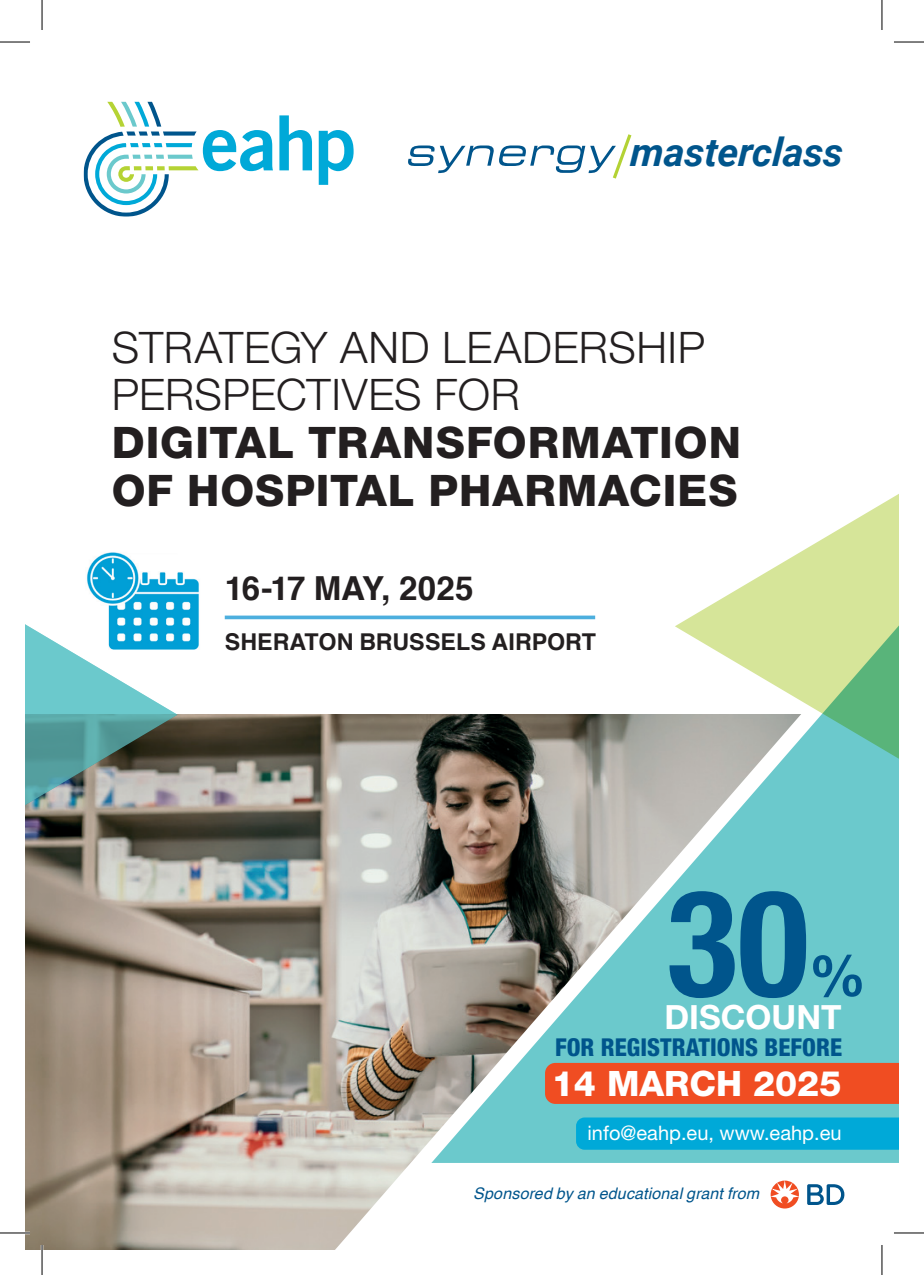
<style>
.page{position:relative;width:924px;height:1275px;background:#fff}
.page>*{position:absolute;margin:0;border:0;box-sizing:border-box;transform-origin:0 0}
.t1{font:700 condensed 148px "Helvetica Neue LT Std";color:#00558c}
.t2{font:700 57.2px "Helvetica Neue LT Std";color:#00558c}
.t3{font:800 43.6px/47.6px "Helvetica Neue LT Std";letter-spacing:.025em;color:#231f20}
.t4{font:300 43.6px/47.6px "Helvetica Neue LT Std";letter-spacing:.01em;color:#231f20}
.t5{font:italic 700 39.4px "Roboto";color:#00558c}
.t6{font:800 35px "Helvetica Neue LT Std";color:#fff}
.t7{font:700 33.4px "Helvetica Neue LT Std";color:#fff}
.t8{font:700 33.2px "Helvetica";color:#231f20}
.t9{font:800 condensed 24.6px "Helvetica Neue LT Std";color:#00558c}
.t10{font:700 23.2px "Helvetica";color:#231f20}
.t11{font:20px "Helvetica Neue LT Std";color:#fff}
.t12{font:italic 16px "Helvetica";letter-spacing:.01em;color:#00558c}
</style>
<div class="page">
<img style="left:25px;top:714px;width:293px;height:536px">
<svg style="left:318px;top:615px;width:580px;height:635px"></svg>
<svg style="left:335px;top:1163px;width:563px;height:87px"></svg>
<svg style="left:674px;top:494px;width:224px;height:272px"></svg>
<svg style="left:25px;top:624px;width:152px;height:186px"></svg>
<svg style="left:83px;top:102px;width:270px;height:115px"></svg>
<svg style="left:408px;top:134px;width:224px;height:45px"></svg>
<div style="left:575px;top:1117px;width:323px;height:32px;background:#00a9d8"></div>
<div style="left:544px;top:1063px;width:354px;height:41px;background:#f04d22"></div>
<img style="left:85px;top:552px;width:114px;height:98px">
<svg style="left:225px;top:615px;width:370px;height:4px"></svg>
<svg style="left:806px;top:1184px;width:38px;height:21px"></svg>
<svg style="left:770px;top:1180px;width:28px;height:28px"></svg>
<hr style="left:0;top:1231px;width:30px;height:3px;background:#fff">
<hr style="left:893px;top:1231px;width:30px;height:3px;background:#fff">
<hr style="left:41px;top:1245px;width:2px;height:30px;background:#fff">
<hr style="left:880px;top:1245px;width:2px;height:30px;background:#fff">
<hr style="left:0;top:42px;width:30px;height:1px;background:#000">
<hr style="left:893px;top:42px;width:30px;height:1px;background:#000">
<hr style="left:0;top:1232px;width:30px;height:1px;background:#000">
<hr style="left:893px;top:1232px;width:30px;height:1px;background:#000">
<hr style="left:42px;top:0;width:1px;height:30px;background:#000">
<hr style="left:42px;top:1245px;width:1px;height:30px;background:#000">
<hr style="left:881px;top:0;width:1px;height:30px;background:#000">
<hr style="left:881px;top:1245px;width:1px;height:30px;background:#000">
<p class="t5" style="left:629px;top:125px;width:218px">masterclass</p>
<p class="t4" style="left:112px;top:322px;width:594px">STRATEGY AND LEADERSHIP<br>PERSPECTIVES FOR</p>
<p class="t3" style="left:112px;top:418px;width:630px">DIGITAL TRANSFORMATION<br>OF HOSPITAL PHARMACIES</p>
<p class="t8" style="left:225px;top:562px;width:250px">16-17 MAY, 2025</p>
<p class="t10" style="left:225px;top:623px;width:372px">SHERATON BRUSSELS AIRPORT</p>
<h1 class="t1" style="left:666px;top:853px;width:144px">30</h1>
<h2 class="t2" style="left:808px;top:940px;width:59px">%</h2>
<p class="t7" style="left:664px;top:996px;width:178px">DISCOUNT</p>
<p class="t9" style="left:554px;top:1032px;width:288px">FOR REGISTRATIONS BEFORE</p>
<p class="t6" style="left:551px;top:1062px;width:291px">14 MARCH 2025</p>
<p class="t11" style="left:587px;top:1121px;width:255px">info@eahp.eu, www.eahp.eu</p>
<p class="t12" style="left:473px;top:1181px;width:287px">Sponsored by an educational grant from</p>
</div>
